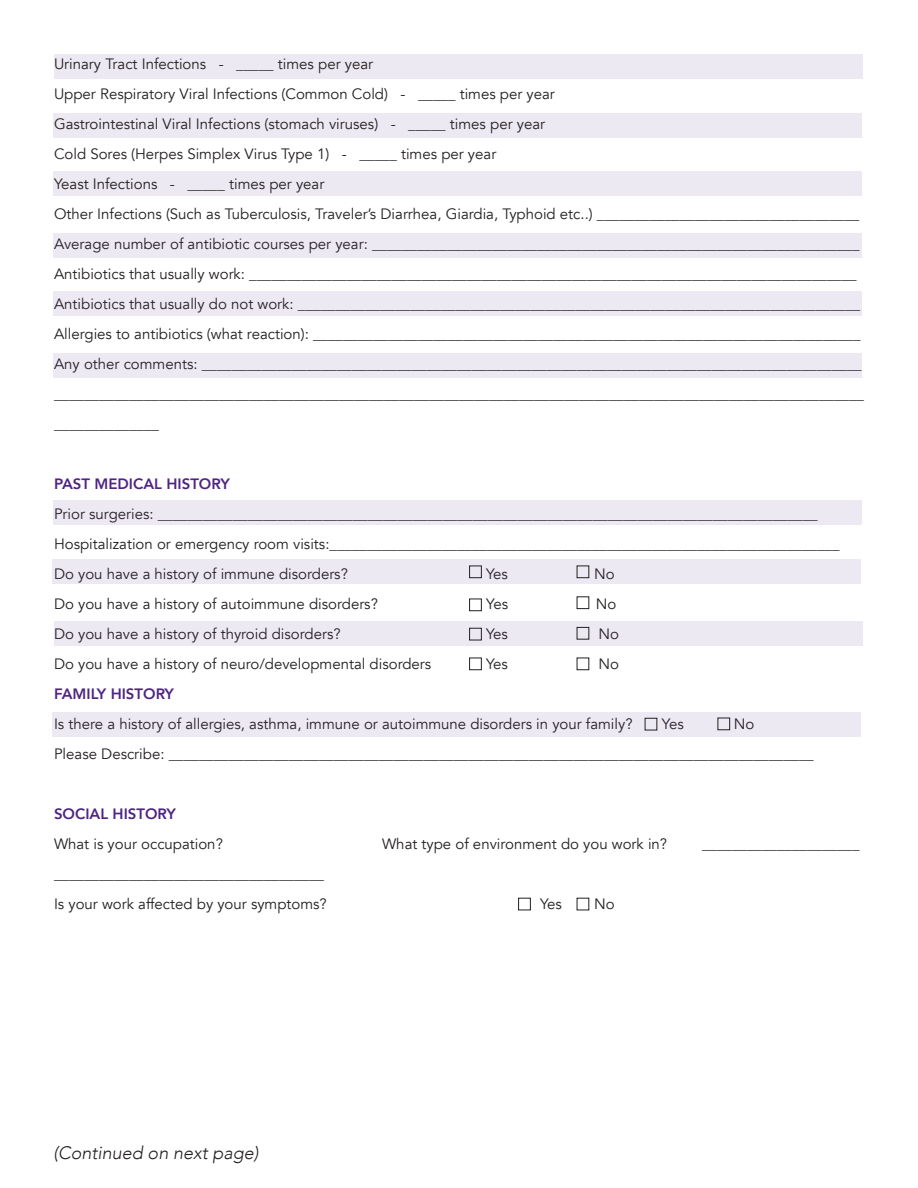
<style>
.page{position:relative;width:918px;height:1188px;background:#fff}
.page>*{position:absolute;margin:0;border:0;box-sizing:border-box;transform-origin:0 0}
.t1{font:italic 300 18px "Avenir";color:#231f20}
.t2{font:15px/30px "Avenir";color:#231f20}
.t3{font:800 15px "Avenir";color:#4e2582}
</style>
<div class="page">
<div style="left:54px;top:54px;width:808px;height:25px;background:#ede9f2"></div>
<div style="left:54px;top:113px;width:808px;height:25px;background:#ede9f2"></div>
<div style="left:54px;top:171px;width:808px;height:25px;background:#ede9f2"></div>
<div style="left:54px;top:233px;width:808px;height:25px;background:#ede9f2"></div>
<div style="left:54px;top:291px;width:808px;height:25px;background:#ede9f2"></div>
<div style="left:54px;top:353px;width:808px;height:25px;background:#ede9f2"></div>
<div style="left:54px;top:500px;width:808px;height:25px;background:#ede9f2"></div>
<div style="left:53px;top:559px;width:808px;height:25px;background:#ede9f2"></div>
<div style="left:55px;top:621px;width:808px;height:25px;background:#ede9f2"></div>
<div style="left:53px;top:712px;width:808px;height:25px;background:#ede9f2"></div>
<div style="left:469px;top:566px;width:13px;height:12px;border:1px solid #231f20"></div>
<div style="left:577px;top:566px;width:12px;height:12px;border:1px solid #231f20"></div>
<div style="left:577px;top:627px;width:12px;height:13px;border:1px solid #231f20"></div>
<div style="left:577px;top:596px;width:12px;height:13px;border:1px solid #231f20"></div>
<div style="left:469px;top:599px;width:13px;height:12px;border:1px solid #231f20"></div>
<div style="left:469px;top:628px;width:13px;height:12px;border:1px solid #231f20"></div>
<div style="left:469px;top:658px;width:13px;height:12px;border:1px solid #231f20"></div>
<div style="left:577px;top:658px;width:12px;height:12px;border:1px solid #231f20"></div>
<div style="left:645px;top:718px;width:12px;height:12px;border:1px solid #231f20"></div>
<div style="left:518px;top:898px;width:13px;height:12px;border:1px solid #231f20"></div>
<div style="left:718px;top:718px;width:12px;height:12px;border:1px solid #231f20"></div>
<p class="t2" style="left:54px;top:49px;width:321px">Urinary Tract Infections - _____ times per year</p>
<p class="t2" style="left:54px;top:79px;width:502px">Upper Respiratory Viral Infections (Common Cold) - _____ times per year</p>
<p class="t2" style="left:54px;top:109px;width:493px">Gastrointestinal Viral Infections (stomach viruses) - _____ times per year</p>
<p class="t2" style="left:54px;top:139px;width:444px">Cold Sores (Herpes Simplex Virus Type 1) - _____ times per year</p>
<p class="t2" style="left:54px;top:169px;width:272px">Yeast Infections - _____ times per year</p>
<p class="t2" style="left:54px;top:199px;width:807px">Other Infections (Such as Tuberculosis, Traveler’s Diarrhea, Giardia, Typhoid etc..) ___________________________________</p>
<p class="t2" style="left:54px;top:229px;width:807px">Average number of antibiotic courses per year: _________________________________________________________________</p>
<p class="t2" style="left:54px;top:259px;width:804px">Antibiotics that usually work: _________________________________________________________________________________</p>
<p class="t2" style="left:54px;top:289px;width:808px">Antibiotics that usually do not work: ___________________________________________________________________________</p>
<p class="t2" style="left:54px;top:319px;width:808px">Allergies to antibiotics (what reaction): _________________________________________________________________________</p>
<p class="t2" style="left:54px;top:349px;width:811px">Any other comments: ________________________________________________________________________________________ ____________________________________________________________________________________________________________ ______________</p>
<p class="t3" style="left:54px;top:472px;width:177px">PAST MEDICAL HISTORY</p>
<p class="t2" style="left:54px;top:499px;width:765px">Prior surgeries: ________________________________________________________________________________________</p>
<p class="t2" style="left:54px;top:529px;width:787px">Hospitalization or emergency room visits:____________________________________________________________________</p>
<p class="t2" style="left:54px;top:559px;width:295px">Do you have a history of immune disorders?</p>
<p class="t2" style="left:486px;top:559px;width:23px">Yes</p>
<p class="t2" style="left:594px;top:559px;width:22px">No</p>
<p class="t2" style="left:54px;top:589px;width:325px">Do you have a history of autoimmune disorders?</p>
<p class="t2" style="left:486px;top:589px;width:23px">Yes</p>
<p class="t2" style="left:596px;top:589px;width:22px">No</p>
<p class="t2" style="left:54px;top:619px;width:288px">Do you have a history of thyroid disorders?</p>
<p class="t2" style="left:486px;top:619px;width:23px">Yes</p>
<p class="t2" style="left:598px;top:619px;width:22px">No</p>
<p class="t2" style="left:54px;top:649px;width:379px">Do you have a history of neuro/developmental disorders</p>
<p class="t2" style="left:486px;top:649px;width:23px">Yes</p>
<p class="t2" style="left:598px;top:649px;width:22px">No</p>
<p class="t3" style="left:54px;top:682px;width:122px">FAMILY HISTORY</p>
<p class="t2" style="left:54px;top:709px;width:580px">Is there a history of allergies, asthma, immune or autoimmune disorders in your family?</p>
<p class="t2" style="left:662px;top:709px;width:23px">Yes</p>
<p class="t2" style="left:734px;top:709px;width:22px">No</p>
<p class="t2" style="left:54px;top:739px;width:761px">Please Describe: ______________________________________________________________________________________</p>
<p class="t3" style="left:54px;top:802px;width:123px">SOCIAL HISTORY</p>
<p class="t2" style="left:54px;top:829px;width:170px">What is your occupation?</p>
<p class="t2" style="left:382px;top:829px;width:287px">What type of environment do you work in?</p>
<p class="t2" style="left:54px;top:859px;width:271px">____________________________________</p>
<p class="t2" style="left:54px;top:889px;width:274px">Is your work affected by your symptoms?</p>
<p class="t2" style="left:540px;top:889px;width:23px">Yes</p>
<p class="t2" style="left:594px;top:889px;width:22px">No</p>
<p class="t2" style="left:702px;top:829px;width:159px">_____________________</p>
<p class="t1" style="left:54px;top:1142px;width:206px">(Continued on next page)</p>
</div>
